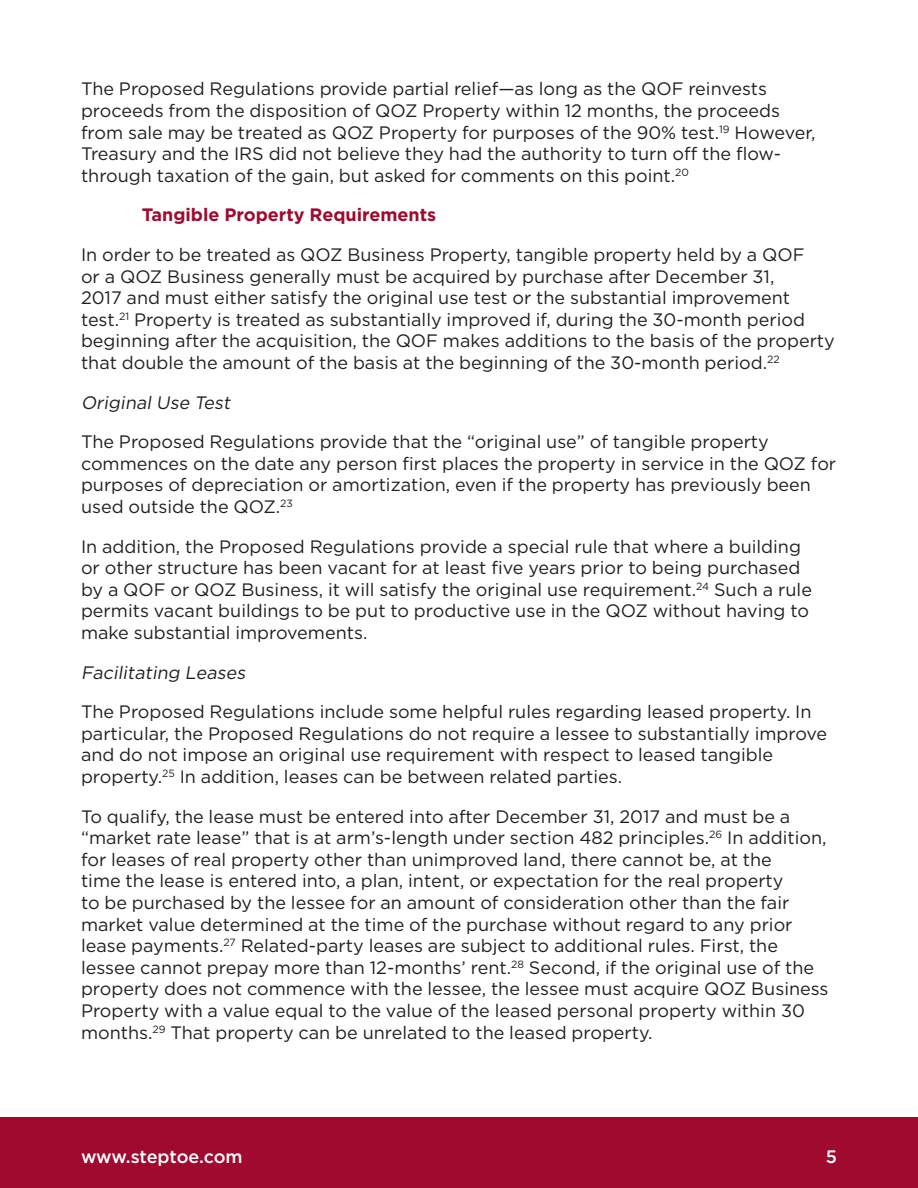
<style>
.page{position:relative;width:918px;height:1188px;background:#fff}
.page>*{position:absolute;margin:0;border:0;box-sizing:border-box;transform-origin:0 0}
.t1{font:18px/21.6px "Gotham";color:#231f20}
.t2{font:italic 18px "Gotham";color:#231f20}
.Heading_2{font:700 18px "Gotham";color:#a00a2f}
.t3{font:500 18px "Gotham";letter-spacing:-.01em;color:#fff}
</style>
<div class="page">
<div style="left:0;top:1118px;width:918px;height:70px;background:#a00a2f"></div>
<p class="t1" style="left:81px;top:78px;width:736px">The Proposed Regulations provide partial relief—as long as the QOF reinvests proceeds from the disposition of QOZ Property within 12 months, the proceeds from sale may be treated as QOZ Property for purposes of the 90% test.<sup>19</sup> However, Treasury and the IRS did not believe they had the authority to turn off the flow&shy;through taxation of the gain, but asked for comments on this point.<sup>20</sup></p>
<p class="Heading_2" style="left:142px;top:203px;width:296px">Tangible Property Requirements</p>
<p class="t1" style="left:81px;top:243px;width:755px">In order to be treated as QOZ Business Property, tangible property held by a QOF<br>or a QOZ Business generally must be acquired by purchase after December 31,<br>2017 and must either satisfy the original use test or the substantial improvement test.<sup>21</sup> Property is treated as substantially improved if, during the 30-month period beginning after the acquisition, the QOF makes additions to the basis of the property that double the amount of the basis at the beginning of the 30-month period.<sup>22</sup></p>
<p class="t2" style="left:81px;top:391px;width:154px">Original Use Test</p>
<p class="t1" style="left:81px;top:431px;width:757px">The Proposed Regulations provide that the “original use” of tangible property commences on the date any person first places the property in service in the QOZ for purposes of depreciation or amortization, even if the property has previously been used outside the QOZ.<sup>23</sup></p>
<p class="t1" style="left:81px;top:535px;width:732px">In addition, the Proposed Regulations provide a special rule that where a building or other structure has been vacant for at least five years prior to being purchased by a QOF or QOZ Business, it will satisfy the original use requirement.<sup>24</sup> Such a rule permits vacant buildings to be put to productive use in the QOZ without having to make substantial improvements.</p>
<p class="t2" style="left:81px;top:661px;width:169px">Facilitating Leases</p>
<p class="t1" style="left:81px;top:701px;width:748px">The Proposed Regulations include some helpful rules regarding leased property. In particular, the Proposed Regulations do not require a lessee to substantially improve and do not impose an original use requirement with respect to leased tangible property.<sup>25</sup> In addition, leases can be between related parties.</p>
<p class="t1" style="left:81px;top:805px;width:749px">To qualify, the lease must be entered into after December 31, 2017 and must be a “market rate lease” that is at arm’s-length under section 482 principles.<sup>26</sup> In addition, for leases of real property other than unimproved land, there cannot be, at the<br>time the lease is entered into, a plan, intent, or expectation for the real property<br>to be purchased by the lessee for an amount of consideration other than the fair market value determined at the time of the purchase without regard to any prior lease payments.<sup>27</sup> Related-party leases are subject to additional rules. First, the lessee cannot prepay more than 12-months’ rent.<sup>28</sup> Second, if the original use of the property does not commence with the lessee, the lessee must acquire QOZ Business Property with a value equal to the value of the leased personal property within 30 months.<sup>29</sup> That property can be unrelated to the leased property.</p>
<p class="t3" style="left:81px;top:1145px;width:163px">www.steptoe.com</p>
<p class="t3" style="left:826px;top:1145px;width:13px">5</p>
</div>
